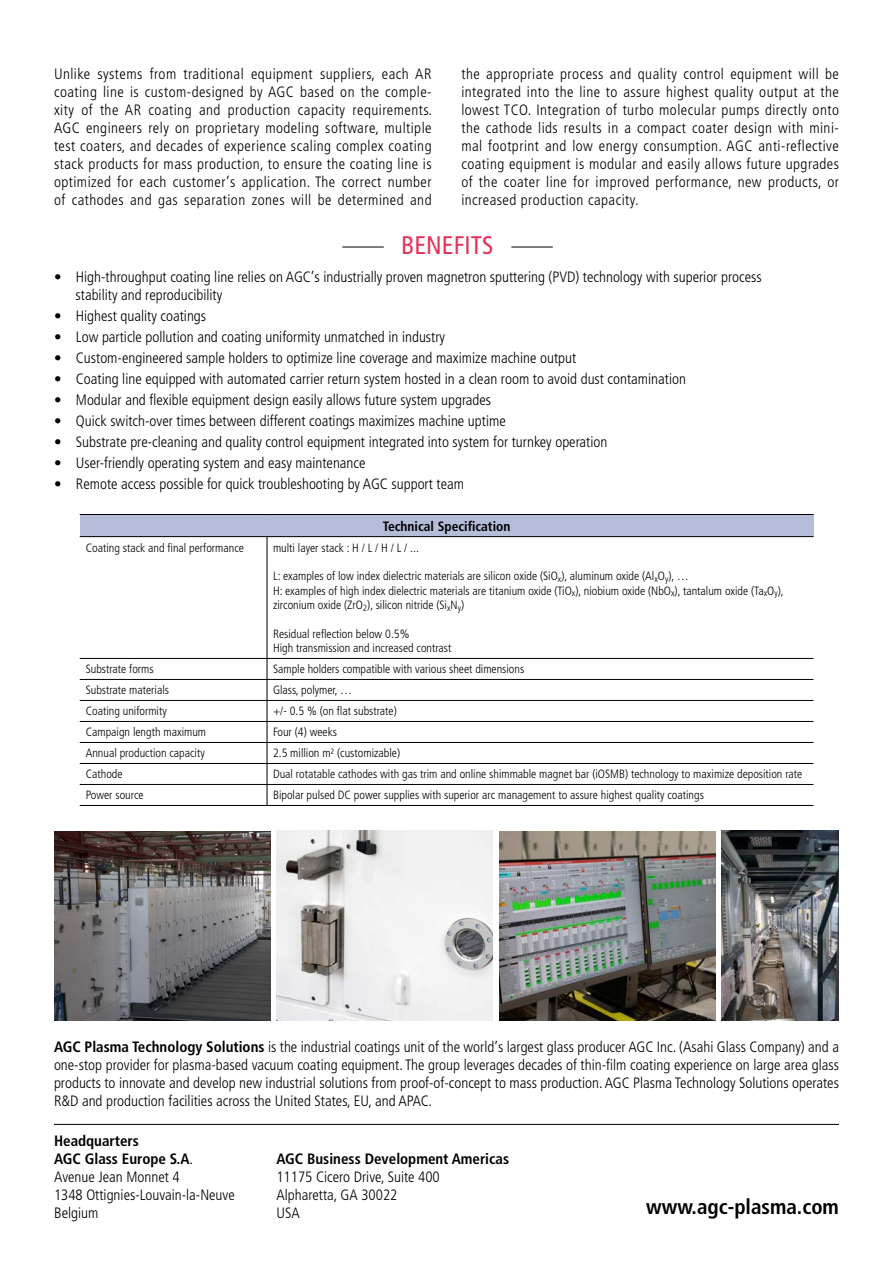
<style>
.page{position:relative;width:893px;height:1263px;background:#fff}
.page>*{position:absolute;margin:0;border:0;box-sizing:border-box;transform-origin:0 0}
.t1{font:condensed 25.5px "Frutiger CE";color:#e53357}
.t2{font:700 condensed 21px "Frutiger CE";color:#000}
.t3{font:300 condensed 15px/18px "Frutiger CE";color:#000;text-align:justify}
.t4{font:700 condensed 15px "Frutiger CE";color:#000}
.t5{font:700 condensed 13.5px "Frutiger CE";color:#000}
.t6{font:300 condensed 12px "Frutiger CE";color:#000}
.s1{font-weight:700}
.s2{font-weight:300}
</style>
<div class="page">
<hr style="left:342px;top:247px;width:42px;height:1px;background:#000">
<hr style="left:54px;top:1124px;width:785px;height:1px;background:#000">
<hr style="left:511px;top:247px;width:42px;height:1px;background:#000">
<div style="left:80px;top:514px;width:733px;height:23px;background:#b4bcd8"></div>
<hr style="left:80px;top:514px;width:187px;height:1px;background:#000">
<hr style="left:267px;top:514px;width:546px;height:1px;background:#000">
<hr style="left:80px;top:536px;width:187px;height:1px;background:#000">
<hr style="left:267px;top:536px;width:546px;height:1px;background:#000">
<hr style="left:267px;top:537px;width:1px;height:121px;background:#000">
<hr style="left:80px;top:658px;width:187px;height:1px;background:#000">
<hr style="left:267px;top:658px;width:546px;height:1px;background:#000">
<hr style="left:80px;top:679px;width:187px;height:1px;background:#000">
<hr style="left:267px;top:679px;width:546px;height:1px;background:#000">
<hr style="left:80px;top:700px;width:187px;height:1px;background:#000">
<hr style="left:267px;top:700px;width:546px;height:1px;background:#000">
<hr style="left:80px;top:721px;width:187px;height:1px;background:#000">
<hr style="left:267px;top:721px;width:546px;height:1px;background:#000">
<hr style="left:80px;top:742px;width:187px;height:1px;background:#000">
<hr style="left:267px;top:742px;width:546px;height:1px;background:#000">
<hr style="left:80px;top:763px;width:187px;height:1px;background:#000">
<hr style="left:267px;top:763px;width:546px;height:1px;background:#000">
<hr style="left:80px;top:784px;width:187px;height:1px;background:#000">
<hr style="left:267px;top:784px;width:546px;height:1px;background:#000">
<svg style="left:267px;top:659px;width:1px;height:146px"></svg>
<hr style="left:80px;top:805px;width:187px;height:1px;background:#000">
<hr style="left:267px;top:805px;width:546px;height:1px;background:#000">
<img style="left:276px;top:831px;width:217px;height:190px">
<img style="left:54px;top:831px;width:216px;height:190px">
<img style="left:499px;top:831px;width:216px;height:190px">
<img style="left:722px;top:831px;width:117px;height:189px">
<p class="t3" style="left:54px;top:65px;width:380px">Unlike systems from traditional equipment suppliers, each AR coating line is custom-designed by AGC based on the comple&shy;xity of the AR coating and production capacity requirements.<br>AGC engineers rely on proprietary modeling software, multiple test coaters, and decades of experience scaling complex coating stack products for mass production, to ensure the coating line is optimized for each customer’s application. The correct number of cathodes and gas separation zones will be determined and</p>
<p class="t3" style="left:461px;top:65px;width:379px">the appropriate process and quality control equipment will be integrated into the line to assure highest quality output at the lowest TCO. Integration of turbo molecular pumps directly onto the cathode lids results in a compact coater design with mini&shy;mal footprint and low energy consumption. AGC anti-reflective coating equipment is modular and easily allows future upgrades of the coater line for improved performance, new products, or increased production capacity.</p>
<p class="t1" style="left:401px;top:231px;width:94px">BENEFITS</p>
<p class="t3" style="left:54px;top:268px;width:709px">• High-throughput coating line relies on AGC’s industrially proven magnetron sputtering (PVD) technology with superior process</p>
<p class="t3" style="left:76px;top:286px;width:148px">stability and reproducibility</p>
<p class="t3" style="left:54px;top:307px;width:154px">• Highest quality coatings</p>
<p class="t3" style="left:54px;top:328px;width:393px">• Low particle pollution and coating uniformity unmatched in industry</p>
<p class="t3" style="left:54px;top:349px;width:524px">• Custom-engineered sample holders to optimize line coverage and maximize machine output</p>
<p class="t3" style="left:54px;top:370px;width:633px">• Coating line equipped with automated carrier return system hosted in a clean room to avoid dust contamination</p>
<p class="t3" style="left:54px;top:391px;width:439px">• Modular and flexible equipment design easily allows future system upgrades</p>
<p class="t3" style="left:54px;top:412px;width:453px">• Quick switch-over times between different coatings maximizes machine uptime</p>
<p class="t3" style="left:54px;top:433px;width:555px">• Substrate pre-cleaning and quality control equipment integrated into system for turnkey operation</p>
<p class="t3" style="left:54px;top:454px;width:313px">• User-friendly operating system and easy maintenance</p>
<p class="t3" style="left:54px;top:475px;width:412px">• Remote access possible for quick troubleshooting by AGC support team</p>
<p class="t5" style="left:383px;top:518px;width:129px">Technical Specification</p>
<p class="t6" style="left:86px;top:541px;width:160px">Coating stack and final performance</p>
<p class="t6" style="left:273px;top:541px;width:147px">multi layer stack : H / L / H / L / ...</p>
<p class="t6" style="left:273px;top:569px;width:417px">L: examples of low index dielectric materials are silicon oxide (SiO<sub>x</sub>), aluminum oxide (Al<sub>x</sub>O<sub>y</sub>), …</p>
<p class="t6" style="left:273px;top:584px;width:512px">H: examples of high index dielectric materials are titanium oxide (TiO<sub>x</sub>), niobium oxide (NbO<sub>x</sub>), tantalum oxide (Ta<sub>x</sub>O<sub>y</sub>),</p>
<p class="t6" style="left:273px;top:598px;width:193px">zirconium oxide (ZrO<sub>2</sub>), silicon nitride (Si<sub>x</sub>N<sub>y</sub>)</p>
<p class="t6" style="left:273px;top:627px;width:138px">Residual reflection below 0.5%</p>
<p class="t6" style="left:273px;top:641px;width:180px">High transmission and increased contrast</p>
<p class="t6" style="left:86px;top:662px;width:70px">Substrate forms</p>
<p class="t6" style="left:273px;top:662px;width:253px">Sample holders compatible with various sheet dimensions</p>
<p class="t6" style="left:86px;top:683px;width:85px">Substrate materials</p>
<p class="t6" style="left:273px;top:683px;width:81px">Glass, polymer, …</p>
<p class="t6" style="left:86px;top:704px;width:83px">Coating uniformity</p>
<p class="t6" style="left:273px;top:704px;width:125px">+/- 0.5 % (on flat substrate)</p>
<p class="t6" style="left:86px;top:725px;width:122px">Campaign length maximum</p>
<p class="t6" style="left:273px;top:725px;width:65px">Four (4) weeks</p>
<p class="t6" style="left:86px;top:746px;width:121px">Annual production capacity</p>
<p class="t6" style="left:273px;top:746px;width:129px">2.5 million m² (customizable)</p>
<p class="t6" style="left:86px;top:767px;width:38px">Cathode</p>
<p class="t6" style="left:273px;top:767px;width:531px">Dual rotatable cathodes with gas trim and online shimmable magnet bar (iOSMB) technology to maximize deposition rate</p>
<p class="t6" style="left:86px;top:788px;width:60px">Power source</p>
<p class="t6" style="left:273px;top:788px;width:432px">Bipolar pulsed DC power supplies with superior arc management to assure highest quality coatings</p>
<p class="t3" style="left:54px;top:1038px;width:786px"><span class="s1">AGC Plasma Technology Solutions</span> is the industrial coatings unit of the world’s largest glass producer AGC Inc. (Asahi Glass Company) and a one-stop provider for plasma-based vacuum coating equipment. The group leverages decades of thin-film coating experience on large area glass products to innovate and develop new industrial solutions from proof-of-concept to mass production. AGC Plasma Technology Solutions operates R&amp;D and production facilities across the United States, EU, and APAC.</p>
<p class="t4" style="left:54px;top:1132px;width:86px">Headquarters</p>
<p class="t4" style="left:54px;top:1150px;width:141px">AGC Glass Europe S.A<span class="s2">.</span></p>
<p class="t3" style="left:54px;top:1168px;width:127px">Avenue Jean Monnet 4</p>
<p class="t3" style="left:54px;top:1186px;width:182px">1348 Ottignies-Louvain-la-Neuve</p>
<p class="t3" style="left:54px;top:1204px;width:46px">Belgium</p>
<p class="t4" style="left:276px;top:1150px;width:234px">AGC Business Development Americas</p>
<p class="t3" style="left:276px;top:1168px;width:165px">11175 Cicero Drive, Suite 400</p>
<p class="t3" style="left:276px;top:1186px;width:122px">Alpharetta, GA 30022</p>
<p class="t3" style="left:276px;top:1204px;width:25px">USA</p>
<p class="t2" style="left:646px;top:1195px;width:194px">www.agc-plasma.com</p>
</div>
